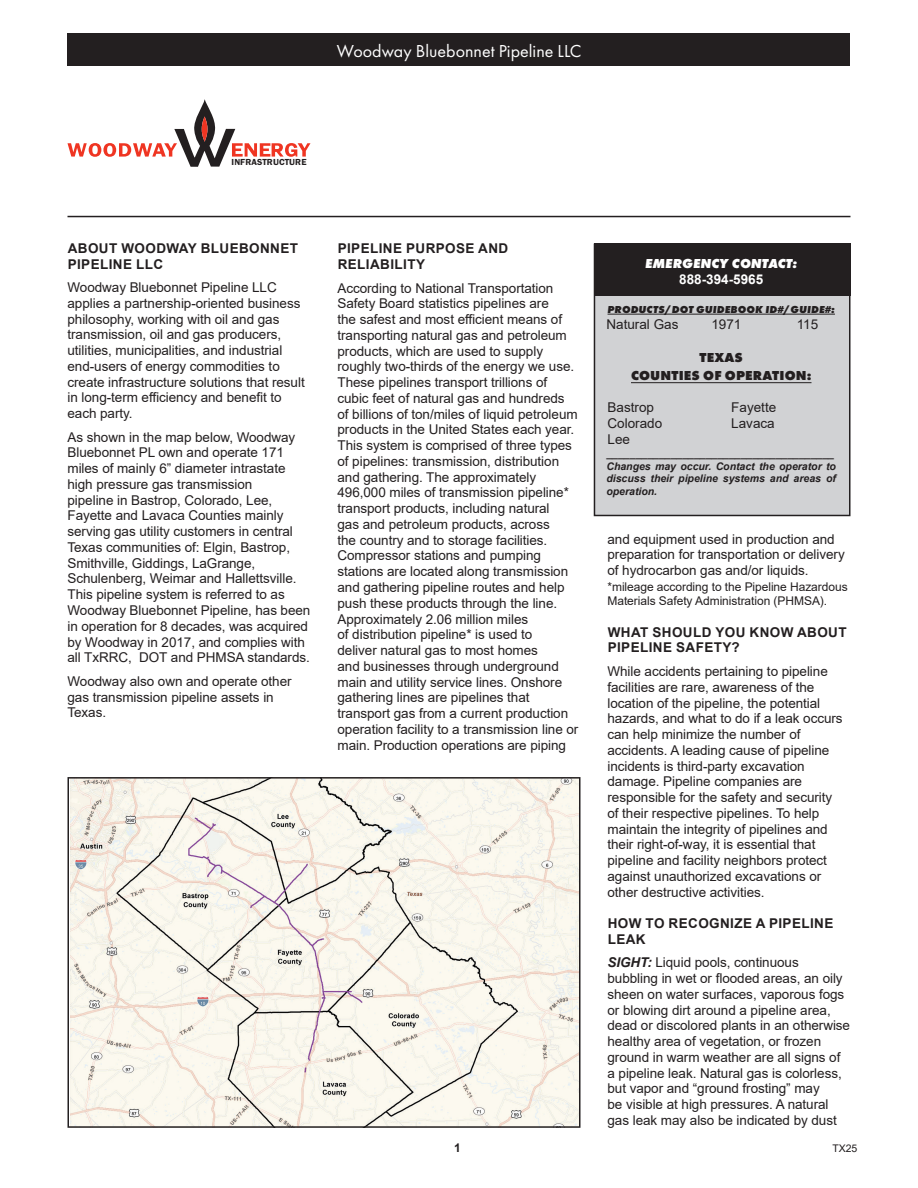
<style>
.page{position:relative;width:918px;height:1188px;background:#fff}
.page>*{position:absolute;margin:0;border:0;box-sizing:border-box;transform-origin:0 0}
.t1{font:18px "Futura PT";color:#fff}
.t2{font:13.5px/15.8px "Arial";letter-spacing:-.005em;color:#231f20}
.t3{font:700 13.5px/15.8px "Arial";letter-spacing:.03em;color:#231f20}
.t4{font:800 13.5px "Futura PT";letter-spacing:.01em;color:#231f20}
.t5{font:italic 800 13.5px "Futura PT";color:#fff}
.t6{font:700 13.5px "Arial";color:#fff}
.t7{font:12px/14.4px "Arial";letter-spacing:-.005em;color:#231f20}
.t8{font:700 12px "Arial";color:#231f20}
.t9{font:italic 700 10.5px/12.6px "Arial";color:#231f20;text-align:justify}
.t10{font:italic 800 10.5px "Futura PT";letter-spacing:.01em;color:#231f20}
.t11{font:10.5px "Arial";color:#231f20}
.t12{font:600 9.15px "Franklin Gothic";letter-spacing:.01em;color:#231f20}
.s1{font-weight:700;font-style:italic}
</style>
<div class="page">
<hr style="left:68px;top:216px;width:782px;height:1px;background:#231f20">
<div style="left:594px;top:244px;width:256px;height:271px;background:#d1d2d4"></div>
<div style="left:594px;top:244px;width:256px;height:272px;border:2px solid #231f20"></div>
<div style="left:594px;top:244px;width:256px;height:52px;background:#231f20"></div>
<hr style="left:608px;top:314px;width:227px;height:1px;background:#231f20">
<hr style="left:631px;top:382px;width:181px;height:1px;background:#231f20">
<div style="left:68px;top:34px;width:782px;height:32px;background:#231f20"></div>
<img style="left:71px;top:780px;width:506px;height:345px">
<div style="left:68px;top:777px;width:512px;height:351px;border:2px solid #231f20"></div>
<svg style="left:68px;top:99px;width:242px;height:68px"></svg>
<svg style="left:202px;top:117px;width:5px;height:25px"></svg>
<p class="t1" style="left:337px;top:40px;width:246px">Woodway Bluebonnet Pipeline LLC</p>
<p class="t12" style="left:232px;top:156px;width:76px">INFRASTRUCTURE</p>
<p class="t3" style="left:68px;top:240px;width:232px">ABOUT WOODWAY BLUEBONNET<br>PIPELINE LLC</p>
<p class="t2" style="left:67px;top:279px;width:239px">Woodway Bluebonnet Pipeline LLC applies a partnership-oriented business philosophy, working with oil and gas transmission, oil and gas producers, utilities, municipalities, and industrial end-users of energy commodities to create infrastructure solutions that result in long-term efficiency and benefit to each party.</p>
<p class="t2" style="left:67px;top:429px;width:244px">As shown in the map below, Woodway Bluebonnet PL own and operate 171 miles of mainly 6” diameter intrastate high pressure gas transmission<br>pipeline in Bastrop, Colorado, Lee, Fayette and Lavaca Counties mainly serving gas utility customers in central Texas communities of: Elgin, Bastrop, Smithville, Giddings, LaGrange, Schulenberg, Weimar and Hallettsville.<br>This pipeline system is referred to as Woodway Bluebonnet Pipeline, has been in operation for 8 decades, was acquired by Woodway in 2017, and complies with all TxRRC, DOT and PHMSA standards.</p>
<p class="t2" style="left:67px;top:673px;width:226px">Woodway also own and operate other gas transmission pipeline assets in<br>Texas.</p>
<p class="t3" style="left:338px;top:241px;width:172px">PIPELINE PURPOSE AND<br>RELIABILITY</p>
<p class="t2" style="left:337px;top:280px;width:242px">According to National Transportation Safety Board statistics pipelines are<br>the safest and most efficient means of transporting natural gas and petroleum products, which are used to supply roughly two-thirds of the energy we use.<br>These pipelines transport trillions of cubic feet of natural gas and hundreds of billions of ton/miles of liquid petroleum products in the United States each year.</p>
<p class="t2" style="left:337px;top:438px;width:236px">This system is comprised of three types of pipelines: transmission, distribution and gathering. The approximately 496,000 miles of transmission pipeline* transport products, including natural gas and petroleum products, across<br>the country and to storage facilities.<br>Compressor stations and pumping stations are located along transmission and gathering pipeline routes and help push these products through the line.</p>
<p class="t2" style="left:337px;top:611px;width:242px">Approximately 2.06 million miles<br>of distribution pipeline* is used to<br>deliver natural gas to most homes<br>and businesses through underground main and utility service lines. Onshore gathering lines are pipelines that transport gas from a current production operation facility to a transmission line or main. Production operations are piping</p>
<p class="t5" style="left:645px;top:255px;width:154px">EMERGENCY CONTACT:</p>
<p class="t6" style="left:679px;top:270px;width:86px">888-394-5965</p>
<p class="t10" style="left:608px;top:303px;width:229px">PRODUCTS/DOT GUIDEBOOK ID#/GUIDE#:</p>
<p class="t2" style="left:606px;top:317px;width:74px">Natural Gas</p>
<p class="t2" style="left:711px;top:317px;width:32px">1971</p>
<p class="t2" style="left:797px;top:317px;width:23px">115</p>
<p class="t4" style="left:699px;top:349px;width:45px">TEXAS</p>
<p class="t4" style="left:631px;top:367px;width:182px">COUNTIES OF OPERATION:</p>
<p class="t2" style="left:608px;top:399px;width:48px">Bastrop</p>
<p class="t2" style="left:608px;top:415px;width:56px">Colorado</p>
<p class="t2" style="left:608px;top:431px;width:24px">Lee</p>
<p class="t2" style="left:731px;top:399px;width:47px">Fayette</p>
<p class="t2" style="left:731px;top:415px;width:45px">Lavaca</p>
<p class="t9" style="left:606px;top:447px;width:229px">_______________________________________</p>
<p class="t9" style="left:606px;top:460px;width:231px">Changes may occur. Contact the operator to discuss their pipeline systems and areas of operation.</p>
<p class="t2" style="left:607px;top:531px;width:239px">and equipment used in production and preparation for transportation or delivery of hydrocarbon gas and/or liquids.</p>
<p class="t7" style="left:608px;top:579px;width:242px">*mileage according to the Pipeline Hazardous<br>Materials Safety Administration (PHMSA).</p>
<p class="t3" style="left:608px;top:624px;width:240px">WHAT SHOULD YOU KNOW ABOUT<br>PIPELINE SAFETY?</p>
<p class="t2" style="left:607px;top:663px;width:237px">While accidents pertaining to pipeline facilities are rare, awareness of the location of the pipeline, the potential hazards, and what to do if a leak occurs can help minimize the number of accidents. A leading cause of pipeline incidents is third-party excavation damage. Pipeline companies are responsible for the safety and security of their respective pipelines. To help maintain the integrity of pipelines and their right-of-way, it is essential that pipeline and facility neighbors protect against unauthorized excavations or other destructive activities.</p>
<p class="t3" style="left:608px;top:916px;width:227px">HOW TO RECOGNIZE A PIPELINE<br>LEAK</p>
<p class="t2" style="left:607px;top:955px;width:244px"><span class="s1">SIGHT:</span> Liquid pools, continuous bubbling in wet or flooded areas, an oily sheen on water surfaces, vaporous fogs or blowing dirt around a pipeline area, dead or discolored plants in an otherwise healthy area of vegetation, or frozen ground in warm weather are all signs of a pipeline leak. Natural gas is colorless, but vapor and “ground frosting” may<br>be visible at high pressures. A natural gas leak may also be indicated by dust</p>
<p class="t8" style="left:454px;top:1139px;width:8px">1</p>
<p class="t11" style="left:832px;top:1141px;width:27px">TX25</p>
</div>
